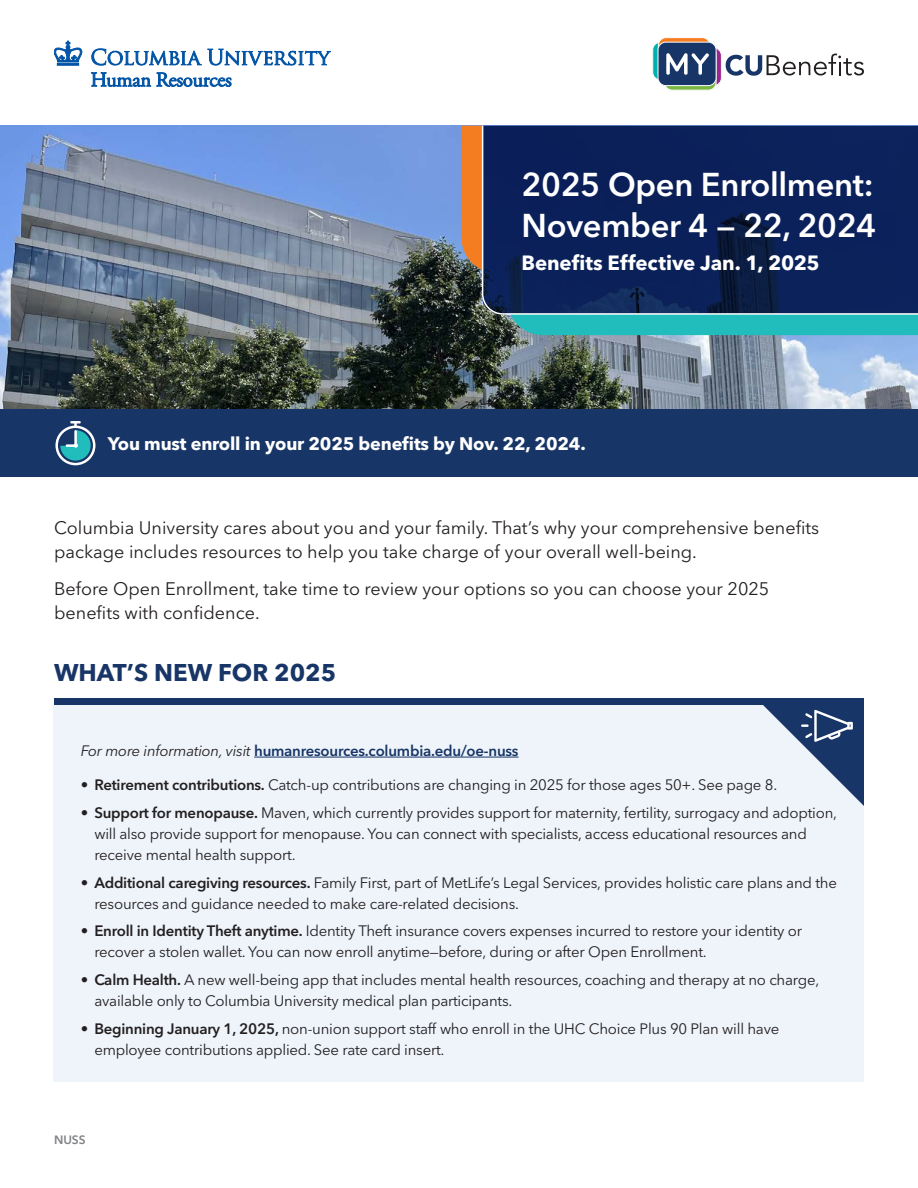
<style>
.page{position:relative;width:918px;height:1188px;background:#fff}
.page>*{position:absolute;margin:0;border:0;box-sizing:border-box;transform-origin:0 0}
.t1{font:600 32.7px/41px "Avenir Next LT Pro";letter-spacing:-.01em;color:#fff}
.t2{font:700 24px "Avenir Next LT Pro";color:#183567}
.t3{font:700 20.4px "Avenir Next LT Pro";letter-spacing:-.005em;color:#fff}
.t4{font:18px/24px "Avenir Next LT Pro";color:#231f20}
.t5{font:700 18px "Avenir Next LT Pro";letter-spacing:-.01em;color:#fff}
.t6{font:15px/21px "Avenir Next LT Pro";letter-spacing:-.015em;color:#231f20}
.t7{font:600 15px "Avenir Next LT Pro";letter-spacing:-.015em;color:#183567}
.t8{font:600 12px "Avenir Next LT Pro";color:#808285}
.s1{font-weight:400;font-style:italic;color:#231f20}
.s2{font-weight:600}
</style>
<div class="page">
<img style="left:0;top:126px;width:918px;height:283px">
<div style="left:663px;top:48px;width:59px;height:38px;background:#99278f;border-radius:8px"></div>
<div style="left:663px;top:47px;width:59px;height:39px;border:1px solid #fff;border-radius:8px"></div>
<svg style="left:664px;top:47px;width:52px;height:43px"></svg>
<div style="left:664px;top:46px;width:53px;height:45px;border:1px solid #fff;border-radius:8px"></div>
<svg style="left:653px;top:42px;width:58px;height:38px"></svg>
<div style="left:652px;top:42px;width:59px;height:38px;border:1px solid #fff;border-radius:8px"></div>
<svg style="left:658px;top:37px;width:52px;height:44px"></svg>
<div style="left:658px;top:37px;width:52px;height:45px;border:1px solid #fff;border-radius:8px"></div>
<svg style="left:726px;top:54px;width:138px;height:22px"></svg>
<div style="left:658px;top:42px;width:58px;height:44px;background:#183567;border-radius:8px"></div>
<div style="left:658px;top:42px;width:59px;height:44px;border:1px solid #fff;border-radius:8px"></div>
<svg style="left:666px;top:53px;width:43px;height:22px"></svg>
<svg style="left:54px;top:41px;width:28px;height:25px"></svg>
<svg style="left:91px;top:48px;width:240px;height:39px"></svg>
<div style="left:54px;top:704px;width:810px;height:378px;background:#eef4fa"></div>
<hr style="left:254px;top:757px;width:265px;height:1px;background:#183567">
<svg style="left:763px;top:705px;width:101px;height:101px"></svg>
<div style="left:54px;top:698px;width:810px;height:7px;background:#183567"></div>
<div style="left:0;top:409px;width:918px;height:68px;background:#183567"></div>
<svg style="left:55px;top:421px;width:40px;height:44px"></svg>
<div style="left:510px;top:315px;width:408px;height:20px;background:#21bdbd"></div>
<svg style="left:461px;top:126px;width:20px;height:144px;background:#e77d2b"></svg>
<svg style="left:481px;top:125px;width:437px;height:190px;background:#0e245a"></svg>
<h1 class="t1" style="left:522px;top:164px;width:356px">2025 Open Enrollment:<br>November 4 – 22, 2024</h1>
<h3 class="t3" style="left:522px;top:250px;width:300px">Benefits Effective Jan. 1, 2025</h3>
<p class="t5" style="left:108px;top:433px;width:479px">You must enroll in your 2025 benefits by Nov. 22, 2024.</p>
<p class="t4" style="left:54px;top:516px;width:767px">Columbia University cares about you and your family. That’s why your comprehensive benefits package includes resources to help you take charge of your overall well-being.</p>
<p class="t4" style="left:54px;top:577px;width:717px">Before Open Enrollment, take time to review your options so you can choose your 2025 benefits with confidence.</p>
<h2 class="t2" style="left:54px;top:658px;width:284px">WHAT’S NEW FOR 2025</h2>
<p class="t7" style="left:81px;top:741px;width:439px"><span class="s1">For more information, visit</span> humanresources.columbia.edu/oe-nuss</p>
<p class="t6" style="left:81px;top:774px;width:698px">• <span class="s2">Retirement contributions.</span> Catch-up contributions are changing in 2025 for those ages 50+. See page 8.</p>
<p class="t6" style="left:94px;top:802px;width:744px;text-indent:-14px">• <span class="s2">Support for menopause.</span> Maven, which currently provides support for maternity, fertility, surrogacy and adoption, will also provide support for menopause. You can connect with specialists, access educational resources and receive mental health support.</p>
<p class="t6" style="left:94px;top:872px;width:744px;text-indent:-14px">• <span class="s2">Additional caregiving resources.</span> Family First, part of MetLife’s Legal Services, provides holistic care plans and the resources and guidance needed to make care-related decisions.</p>
<p class="t6" style="left:94px;top:921px;width:709px;text-indent:-13px"><span class="s2">• Enroll in Identity Theft anytime.</span> Identity Theft insurance covers expenses incurred to restore your identity or recover a stolen wallet. You can now enroll anytime—before, during or after Open Enrollment.</p>
<p class="t6" style="left:94px;top:969px;width:726px;text-indent:-14px"><span class="s2">• Calm Health.</span> A new well-being app that includes mental health resources, coaching and therapy at no charge, available only to Columbia University medical plan participants.</p>
<p class="t6" style="left:94px;top:1018px;width:687px;text-indent:-14px"><span class="s2">• Beginning January 1, 2025,</span> non-union support staff who enroll in the UHC Choice Plus 90 Plan will have employee contributions applied. See rate card insert.</p>
<p class="t8" style="left:54px;top:1133px;width:33px">NUSS</p>
</div>
